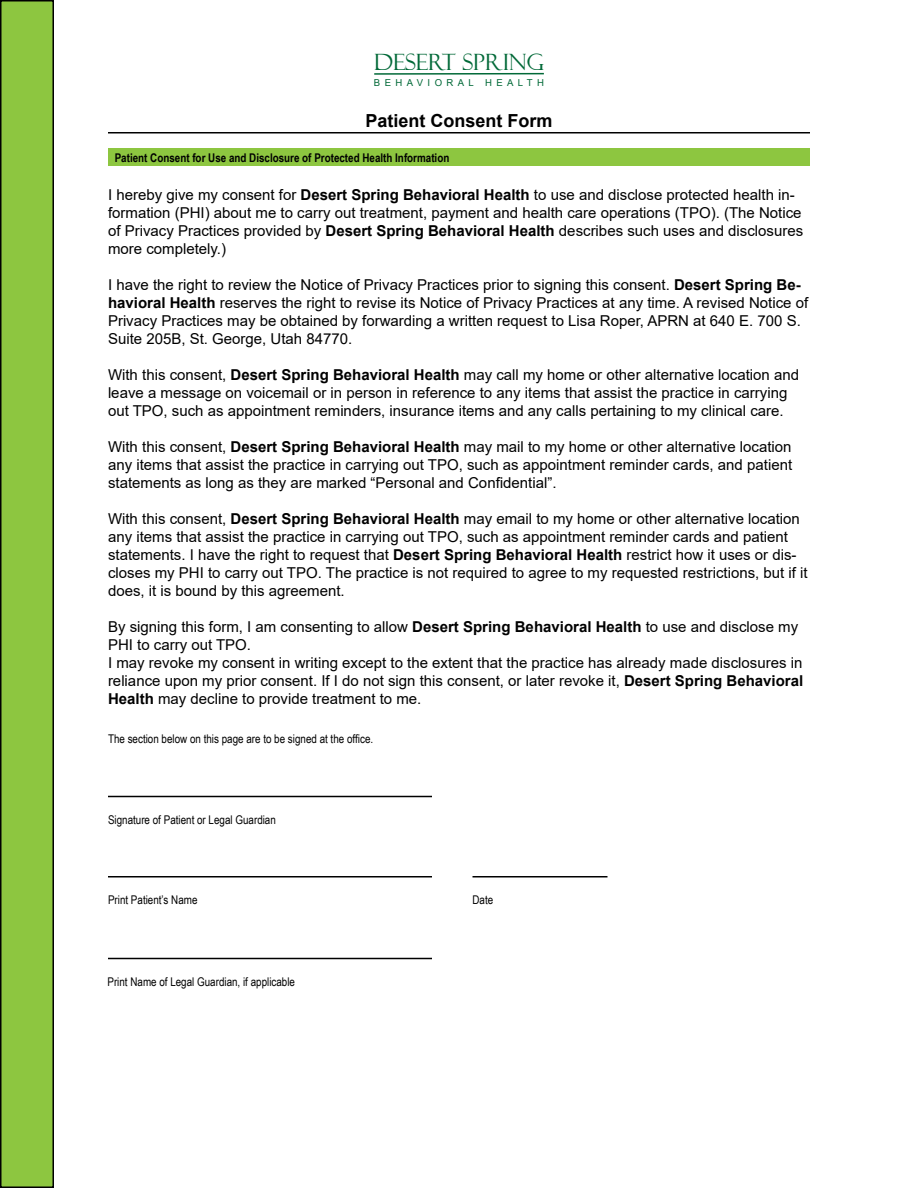
<style>
.page{position:relative;width:918px;height:1188px;background:#fff}
.page>*{position:absolute;margin:0;border:0;box-sizing:border-box;transform-origin:0 0}
.t1{font:22.5px "Felix Titling";color:#026938}
.t2{font:700 18px "Arial";color:#000}
.t3{font:15px/18px "Arial";color:#000}
.t4{font:12px "Arial Narrow";color:#000}
.t5{font:700 12px "Arial Narrow";color:#000}
.t6{font:9.6px "Arial";letter-spacing:.46em;color:#026938}
.s1{font-weight:700}
</style>
<div class="page">
<hr style="left:108px;top:958px;width:324px;height:1px;background:#000">
<hr style="left:472px;top:876px;width:136px;height:2px;background:#000">
<hr style="left:108px;top:876px;width:324px;height:2px;background:#000">
<hr style="left:108px;top:796px;width:324px;height:1px;background:#000">
<div style="left:108px;top:148px;width:702px;height:18px;background:#8dc640"></div>
<hr style="left:108px;top:132px;width:702px;height:1px;background:#000">
<hr style="left:374px;top:73px;width:170px;height:2px;background:#026938">
<div style="left:1px;top:1px;width:52px;height:1186px;background:#8dc640"></div>
<div style="left:0;top:0;width:54px;height:1188px;border:2px solid #000"></div>
<h1 class="t1" style="left:374px;top:49px;width:171px">DESERT SPRING</h1>
<p class="t6" style="left:374px;top:76px;width:172px">BEHAVIORAL HEALTH</p>
<p class="t2" style="left:365px;top:108px;width:189px">Patient Consent Form</p>
<p class="t5" style="left:115px;top:149px;width:336px">Patient Consent for Use and Disclosure of Protected Health Information</p>
<p class="t3" style="left:108px;top:186px;width:697px">I hereby give my consent for <span class="s1">Desert Spring Behavioral Health</span> to use and disclose protected health in&shy;formation (PHI) about me to carry out treatment, payment and health care operations (TPO). (The Notice of Privacy Practices provided by <span class="s1">Desert Spring Behavioral Health</span> describes such uses and disclosures more completely.)</p>
<p class="t3" style="left:108px;top:276px;width:702px">I have the right to review the Notice of Privacy Practices prior to signing this consent. <span class="s1">Desert Spring Be&shy;havioral Health</span> reserves the right to revise its Notice of Privacy Practices at any time. A revised Notice of Privacy Practices may be obtained by forwarding a written request to Lisa Roper, APRN at 640 E. 700 S.<br>Suite 205B, St. George, Utah 84770.</p>
<p class="t3" style="left:108px;top:366px;width:693px">With this consent, <span class="s1">Desert Spring Behavioral Health</span> may call my home or other alternative location and leave a message on voicemail or in person in reference to any items that assist the practice in carrying out TPO, such as appointment reminders, insurance items and any calls pertaining to my clinical care.</p>
<p class="t3" style="left:108px;top:438px;width:686px;text-align:justify">With this consent, <span class="s1">Desert Spring Behavioral Health</span> may mail to my home or other alternative location any items that assist the practice in carrying out TPO, such as appointment reminder cards, and patient statements as long as they are marked “Personal and Confidential”.</p>
<p class="t3" style="left:108px;top:510px;width:701px">With this consent, <span class="s1">Desert Spring Behavioral Health</span> may email to my home or other alternative location any items that assist the practice in carrying out TPO, such as appointment reminder cards and patient statements. I have the right to request that <span class="s1">Desert Spring Behavioral Health</span> restrict how it uses or dis&shy;closes my PHI to carry out TPO. The practice is not required to agree to my requested restrictions, but if it does, it is bound by this agreement.</p>
<p class="t3" style="left:108px;top:618px;width:697px">By signing this form, I am consenting to allow <span class="s1">Desert Spring Behavioral Health</span> to use and disclose my PHI to carry out TPO.<br>I may revoke my consent in writing except to the extent that the practice has already made disclosures in reliance upon my prior consent. If I do not sign this consent, or later revoke it, <span class="s1">Desert Spring Behavioral Health</span> may decline to provide treatment to me.</p>
<p class="t4" style="left:108px;top:729px;width:267px">The section below on this page are to be signed at the office.</p>
<p class="t4" style="left:108px;top:810px;width:169px">Signature of Patient or Legal Guardian</p>
<p class="t4" style="left:108px;top:891px;width:91px">Print Patient’s Name</p>
<p class="t4" style="left:472px;top:891px;width:22px">Date</p>
<p class="t4" style="left:107px;top:972px;width:189px">Print Name of Legal Guardian, if applicable</p>
</div>
